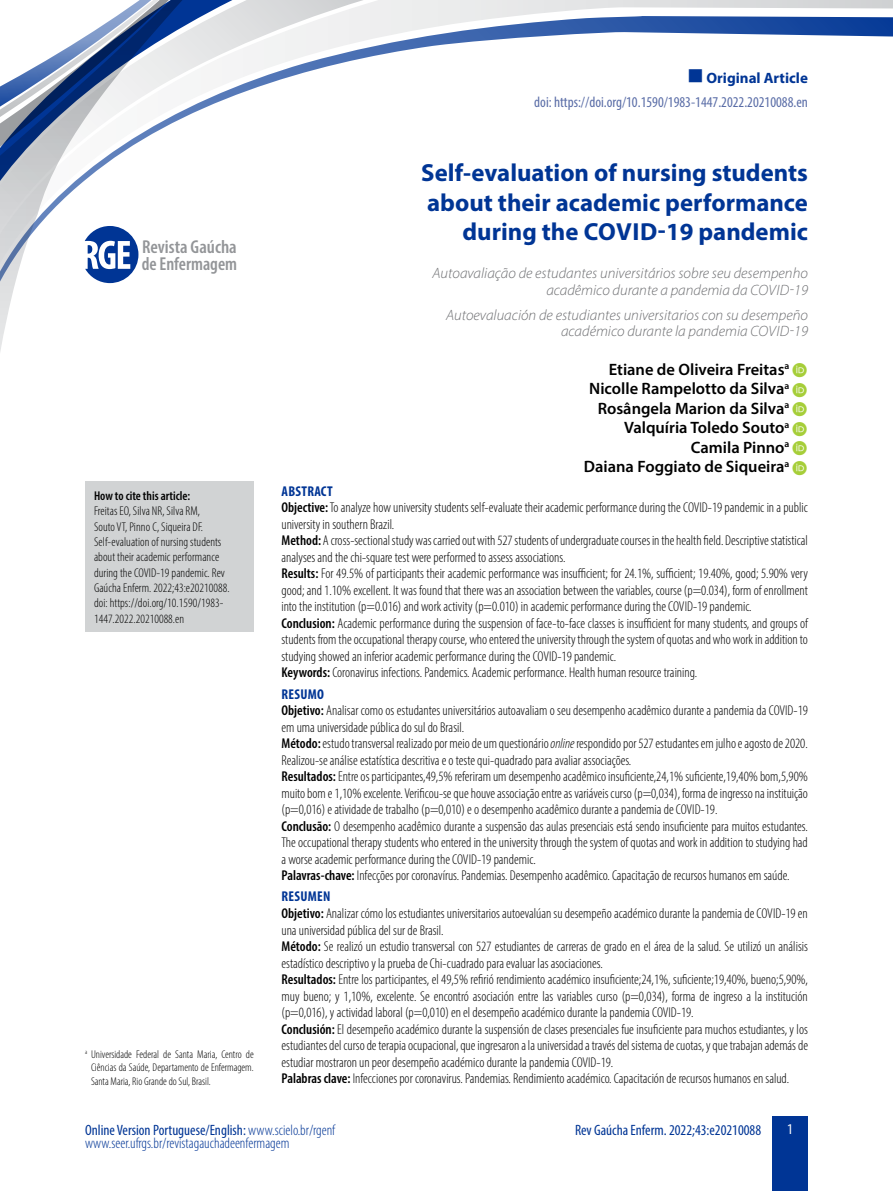
<style>
.page{position:relative;width:893px;height:1191px;background:#fff}
.page>*{position:absolute;margin:0;border:0;box-sizing:border-box;transform-origin:0 0}
.t1{font:700 24.75px/29.7px "Myriad Pro";color:#003595;text-align:right}
.t2{font:600 condensed 18.75px/16.6px "Myriad Pro";color:#939598}
.t3{font:600 16.5px/19.5px "Myriad Pro";color:#000;text-align:right}
.t4{font:italic 300 15px/16.5px "Myriad Pro";color:#6d6e71;text-align:right}
.t5{font:condensed 15px "Myriad Pro";color:#003595}
.t6{font:condensed 15px "Myriad Pro";color:#5a6da7}
.t7{font:300 condensed 15px "Myriad Pro";color:#003595}
.t8{font:700 15px "Myriad Pro";color:#003595}
.t9{font:condensed 15px "Myriad Pro";color:#fff}
.t10{font:300 condensed 14.25px/16.5px "Myriad Pro";color:#000}
.t11{font:300 condensed 12.75px/15.3px "Myriad Pro";letter-spacing:.005em;color:#000}
.t12{font:600 condensed 12.75px "Myriad Pro";color:#000}
.t13{font:300 condensed 11.25px/13.5px "Myriad Pro";color:#000;text-align:justify}
.s1{font-weight:700;color:#003595}
.s2{font-weight:600}
.s3{font-style:italic}
.s4{font-weight:300}
</style>
<div class="page">
<svg style="left:202px;top:0;width:691px;height:109px"></svg>
<svg style="left:0;top:0;width:202px;height:352px"></svg>
<div style="left:772px;top:1116px;width:36px;height:75px;background:#003595"></div>
<svg style="left:85px;top:226px;width:53px;height:57px"></svg>
<div style="left:85px;top:481px;width:169px;height:151px;background:#d1d3d4"></div>
<svg style="left:689px;top:69px;width:13px;height:14px"></svg>
<p class="t8" style="left:706px;top:68px;width:103px">Original Article</p>
<h2 class="t2" style="left:142px;top:238px;width:97px">Revista Gaúcha de Enfermagem</h2>
<p class="t12" style="left:94px;top:488px;width:98px">How to cite this article:</p>
<p class="t11" style="left:94px;top:503px;width:137px">Freitas EO, Silva NR, Silva RM,<br>Souto VT, Pinno C, Siqueira DF.<br>Self-evaluation of nursing students about their academic performance during the COVID-19 pandemic. Rev Gaúcha Enferm. 2022;43:e20210088. doi: https://doi.org/10.1590/1983- 1447.2022.20210088.en</p>
<p class="t13" style="left:91px;top:1047px;width:164px;text-indent:-6px"><sup>a</sup> Universidade Federal de Santa Maria, Centro de Ciências da Saúde, Departamento de Enfermagem.<br>Santa Maria, Rio Grande do Sul, Brasil.</p>
<p class="t6" style="left:534px;top:93px;width:275px">doi: https://doi.org/10.1590/1983-1447.2022.20210088.en</p>
<h1 class="t1" style="left:421px;top:157px;width:388px">Self-evaluation of nursing students about their academic performance during the COVID-19 pandemic</h1>
<p class="t4" style="left:433px;top:265px;width:377px">Autoavaliação de estudantes universitários sobre seu desempenho acadêmico durante a pandemia da COVID-19</p>
<p class="t4" style="left:446px;top:306px;width:363px">Autoevaluación de estudiantes universitarios con su desempeño académico durante la pandemia COVID-19</p>
<p class="t3" style="left:584px;top:359px;width:207px">Etiane de Oliveira Freitas<sup>a<br></sup>Nicolle Rampelotto da Silva<sup>a<br></sup>Rosângela Marion da Silva<sup>a<br></sup>Valquíria Toledo Souto<sup>a<br></sup>Camila Pinno<sup>a<br></sup>Daiana Foggiato de Siqueira<sup>a</sup></p>
<p class="t10" style="left:281px;top:482px;width:528px"><span class="s1">ABSTRACT<br></span><span class="s2">Objective:</span> To analyze how university students self-evaluate their academic performance during the COVID-19 pandemic in a public university in southern Brazil.<br><span class="s2">Method:</span> A cross-sectional study was carried out with 527 students of undergraduate courses in the health field. Descriptive statistical analyses and the chi-square test were performed to assess associations.<br><span class="s2">Results:</span> For 49.5% of participants their academic performance was insufficient; for 24.1%, sufficient; 19.40%, good; 5.90% very good; and 1.10% excellent. It was found that there was an association between the variables, course (p=0.034), form of enrollment into the institution (p=0.016) and work activity (p=0.010) in academic performance during the COVID-19 pandemic.<br><span class="s2">Conclusion:</span> Academic performance during the suspension of face-to-face classes is insufficient for many students, and groups of students from the occupational therapy course, who entered the university through the system of quotas and who work in addition to studying showed an inferior academic performance during the COVID-19 pandemic.<br><span class="s2">Keywords:</span> Coronavirus infections. Pandemics. Academic performance. Health human resource training.</p>
<p class="t10" style="left:281px;top:685px;width:528px"><span class="s1">RESUMO<br></span><span class="s2">Objetivo:</span> Analisar como os estudantes universitários autoavaliam o seu desempenho acadêmico durante a pandemia da COVID-19 em uma universidade pública do sul do Brasil.<br><span class="s2">Método:</span> estudo transversal realizado por meio de um questionário <span class="s3">online</span> respondido por 527 estudantes em julho e agosto de 2020.<br>Realizou-se análise estatística descritiva e o teste qui-quadrado para avaliar associações.<br><span class="s2">Resultados:</span> Entre os participantes,49,5% referiram um desempenho acadêmico insuficiente,24,1% suficiente,19,40% bom,5,90% muito bom e 1,10% excelente. Verificou-se que houve associação entre as variáveis curso (p=0,034), forma de ingresso na instituição (p=0,016) e atividade de trabalho (p=0,010) e o desempenho acadêmico durante a pandemia de COVID-19.<br><span class="s2">Conclusão:</span> O desempenho acadêmico durante a suspensão das aulas presenciais está sendo insuficiente para muitos estudantes.<br>The occupational therapy students who entered in the university through the system of quotas and work in addition to studying had a worse academic performance during the COVID-19 pandemic.<br><span class="s2">Palavras-chave:</span> Infecções por coronavírus. Pandemias. Desempenho acadêmico. Capacitação de recursos humanos em saúde.</p>
<p class="t10" style="left:281px;top:888px;width:528px"><span class="s1">RESUMEN<br></span><span class="s2">Objetivo:</span> Analizar cómo los estudiantes universitarios autoevalúan su desempeño académico durante la pandemia de COVID-19 en una universidad pública del sur de Brasil.<br><span class="s2">Método:</span> Se realizó un estudio transversal con 527 estudiantes de carreras de grado en el área de la salud. Se utilizó un análisis estadístico descriptivo y la prueba de Chi-cuadrado para evaluar las asociaciones.<br><span class="s2">Resultados:</span> Entre los participantes, el 49,5% refirió rendimiento académico insuficiente;24,1%, suficiente;19,40%, bueno;5,90%, muy bueno; y 1,10%, excelente. Se encontró asociación entre las variables curso (p=0,034), forma de ingreso a la institución (p=0,016), y actividad laboral (p=0,010) en el desempeño académico durante la pandemia COVID-19.<br><span class="s2">Conclusión:</span> El desempeño académico durante la suspensión de clases presenciales fue insuficiente para muchos estudiantes, y los estudiantes del curso de terapia ocupacional, que ingresaron a la universidad a través del sistema de cuotas, y que trabajan además de estudiar mostraron un peor desempeño académico durante la pandemia COVID-19.<br><span class="s2">Palabras clave:</span> Infecciones por coronavirus. Pandemias. Rendimiento académico. Capacitación de recursos humanos en salud.</p>
<p class="t5" style="left:85px;top:1121px;width:252px">Online Version Portuguese/English: <span class="s4">www.scielo.br/rgenf</span></p>
<p class="t7" style="left:85px;top:1134px;width:206px">www.seer.ufrgs.br/revistagauchadeenfermagem</p>
<p class="t5" style="left:575px;top:1121px;width:188px">Rev Gaúcha Enferm. 2022;43:e20210088</p>
<p class="t9" style="left:787px;top:1120px;width:7px">1</p>
</div>
